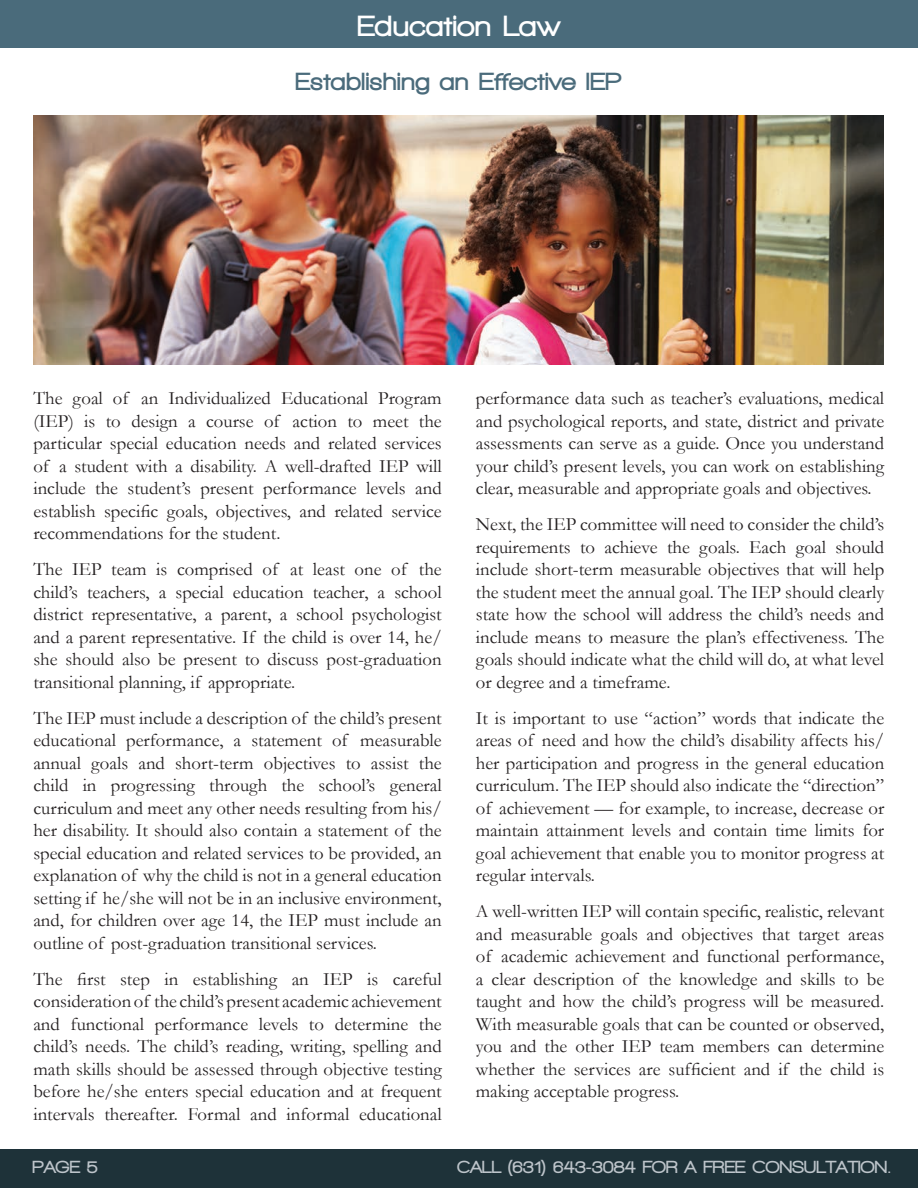
<style>
.page{position:relative;width:918px;height:1188px;background:#fff}
.page>*{position:absolute;margin:0;border:0;box-sizing:border-box;transform-origin:0 0}
.text{font:900 30px "Walkway";letter-spacing:.03em;color:#fff}
.text-2{font:900 25.5px "Walkway";letter-spacing:.03em;color:#4a6b7b}
.t1{font:18.75px/22.5px "Garamond";color:#231f20;text-align:justify}
.text-3{font:900 18px "Walkway";letter-spacing:.02em;color:#bdc4ca}
.s1{font-family:"Arial";font-weight:400}
</style>
<div class="page">
<div style="left:0;top:0;width:918px;height:48px;background:#4a6b7b"></div>
<div style="left:0;top:1149px;width:918px;height:39px;background:#1e3239"></div>
<img style="left:33px;top:116px;width:851px;height:249px">
<p class="text" style="left:357px;top:9px;width:204px">Education Law</p>
<p class="text-2" style="left:295px;top:68px;width:327px">Establishing an Effective IEP</p>
<p class="t1" style="left:33px;top:387px;width:410px">The goal of an Individualized Educational Program (IEP) is to design a course of action to meet the particular special education needs and related services of a student with a disability. A well-drafted IEP will include the student’s present performance levels and establish specific goals, objectives, and related service recommendations for the student.</p>
<p class="t1" style="left:33px;top:558px;width:410px">The IEP team is comprised of at least one of the child’s teachers, a special education teacher, a school district representative, a parent, a school psychologist and a parent representative. If the child is over 14, he/ she should also be present to discuss post-graduation transitional planning, if appropriate.</p>
<p class="t1" style="left:33px;top:706px;width:410px">The IEP must include a description of the child’s present educational performance, a statement of measurable annual goals and short-term objectives to assist the child in progressing through the school’s general curriculum and meet any other needs resulting from his/ her disability. It should also contain a statement of the special education and related services to be provided, an explanation of why the child is not in a general education setting if he/she will not be in an inclusive environment, and, for children over age 14, the IEP must include an outline of post-graduation transitional services.</p>
<p class="t1" style="left:33px;top:967px;width:410px">The first step in establishing an IEP is careful consideration of the child’s present academic achievement and functional performance levels to determine the child’s needs. The child’s reading, writing, spelling and math skills should be assessed through objective testing before he/she enters special education and at frequent intervals thereafter. Formal and informal educational</p>
<p class="t1" style="left:476px;top:387px;width:410px">performance data such as teacher’s evaluations, medical and psychological reports, and state, district and private assessments can serve as a guide. Once you understand your child’s present levels, you can work on establishing clear, measurable and appropriate goals and objectives.</p>
<p class="t1" style="left:476px;top:513px;width:410px">Next, the IEP committee will need to consider the child’s requirements to achieve the goals. Each goal should include short-term measurable objectives that will help the student meet the annual goal. The IEP should clearly state how the school will address the child’s needs and include means to measure the plan’s effectiveness. The goals should indicate what the child will do, at what level or degree and a timeframe.</p>
<p class="t1" style="left:476px;top:706px;width:410px">It is important to use “action” words that indicate the areas of need and how the child’s disability affects his/ her participation and progress in the general education curriculum. The IEP should also indicate the “direction” of achievement — for example, to increase, decrease or maintain attainment levels and contain time limits for goal achievement that enable you to monitor progress at regular intervals.</p>
<p class="t1" style="left:476px;top:900px;width:410px">A well-written IEP will contain specific, realistic, relevant and measurable goals and objectives that target areas of academic achievement and functional performance, a clear description of the knowledge and skills to be taught and how the child’s progress will be measured.<br>With measurable goals that can be counted or observed, you and the other IEP team members can determine whether the services are sufficient and if the child is making acceptable progress.</p>
<p class="text-3" style="left:33px;top:1158px;width:67px">PAGE 5</p>
<p class="text-3" style="left:457px;top:1158px;width:436px">CALL (631) 643<span class="s1">-</span>3084 FOR A FREE CONSULTATION.</p>
</div>
